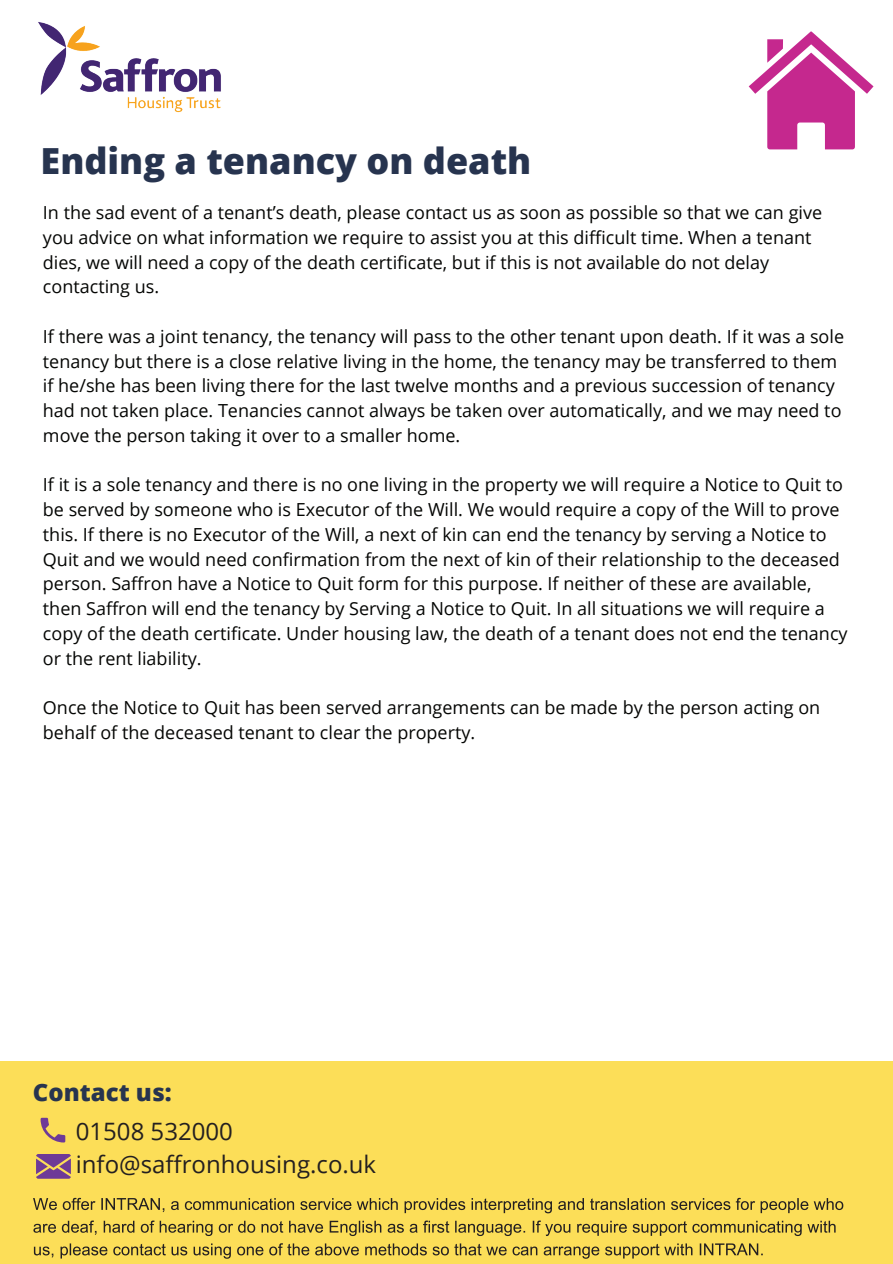
<style>
.page{position:relative;width:893px;height:1264px;background:#fff}
.page>*{position:absolute;margin:0;border:0;box-sizing:border-box;transform-origin:0 0}
.t1{font:800 36px "Open Sans";color:#27344f}
.t2{font:24px/32.5px "Open Sans";color:#231f20}
.t3{font:800 24px "Open Sans";color:#27344f}
.t4{font:18px/24.8px "Open Sans";color:#040503}
</style>
<div class="page">
<div style="left:0;top:1061px;width:892px;height:202px;background:#fcde58"></div>
<svg style="left:41px;top:1117px;width:24px;height:25px"></svg>
<svg style="left:748px;top:31px;width:125px;height:118px"></svg>
<svg style="left:33px;top:1197px;width:810px;height:16px"></svg>
<svg style="left:33px;top:1220px;width:802px;height:15px"></svg>
<svg style="left:34px;top:1243px;width:728px;height:15px"></svg>
<svg style="left:36px;top:1154px;width:35px;height:24px"></svg>
<img style="left:38px;top:22px;width:183px;height:91px">
<h1 class="t1" style="left:41px;top:134px;width:492px">Ending a tenancy on death</h1>
<p class="t4" style="left:43px;top:200px;width:780px">In the sad event of a tenant’s death, please contact us as soon as possible so that we can give you advice on what information we require to assist you at this difficult time. When a tenant dies, we will need a copy of the death certificate, but if this is not available do not delay contacting us.</p>
<p class="t4" style="left:43px;top:323px;width:802px">If there was a joint tenancy, the tenancy will pass to the other tenant upon death. If it was a sole tenancy but there is a close relative living in the home, the tenancy may be transferred to them if he/she has been living there for the last twelve months and a previous succession of tenancy had not taken place. Tenancies cannot always be taken over automatically, and we may need to move the person taking it over to a smaller home.</p>
<p class="t4" style="left:43px;top:472px;width:806px">If it is a sole tenancy and there is no one living in the property we will require a Notice to Quit to be served by someone who is Executor of the Will. We would require a copy of the Will to prove this. If there is no Executor of the Will, a next of kin can end the tenancy by serving a Notice to Quit and we would need confirmation from the next of kin of their relationship to the deceased person. Saffron have a Notice to Quit form for this purpose. If neither of these are available, then Saffron will end the tenancy by Serving a Notice to Quit. In all situations we will require a copy of the death certificate. Under housing law, the death of a tenant does not end the tenancy or the rent liability.</p>
<p class="t4" style="left:43px;top:694px;width:778px">Once the Notice to Quit has been served arrangements can be made by the person acting on behalf of the deceased tenant to clear the property.</p>
<h2 class="t3" style="left:33px;top:1074px;width:140px">Contact us:</h2>
<h2 class="t2" style="left:76px;top:1114px;width:302px">01508 532000 info@saffronhousing.co.uk</h2>
</div>
